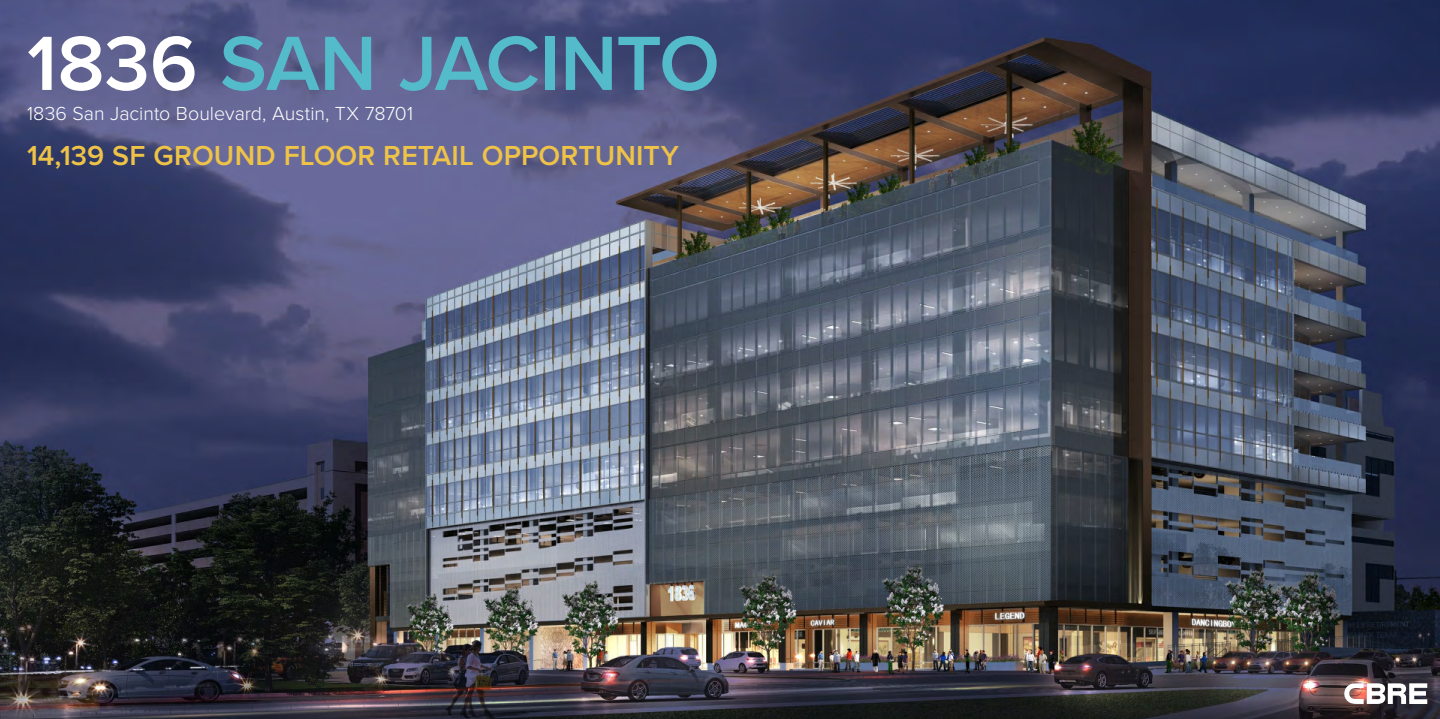
<style>
.page{position:relative;width:1440px;height:719px;background:#fff}
.page>*{position:absolute;margin:0;border:0;box-sizing:border-box;transform-origin:0 0}
.t1{font:600 79.57px "Proxima Nova";letter-spacing:-.005em;color:#54bbca}
.t2{font:600 28.5px "Proxima Nova";letter-spacing:.005em;color:#eec347}
.t3{font:300 19.58px "Proxima Nova";color:#fff}
.s1{color:#fff}
</style>
<div class="page">
<img style="left:0;top:0;width:1440px;height:718px">
<svg style="left:1344px;top:683px;width:83px;height:20px"></svg>
<p class="t1" style="left:27px;top:4px;width:695px"><span class="s1">1836</span> SAN JACINTO</p>
<p class="t3" style="left:27px;top:104px;width:388px">1836 San Jacinto Boulevard, Austin, TX 78701</p>
<p class="t2" style="left:27px;top:134px;width:653px">14,139 SF GROUND FLOOR RETAIL OPPORTUNITY</p>
</div>
